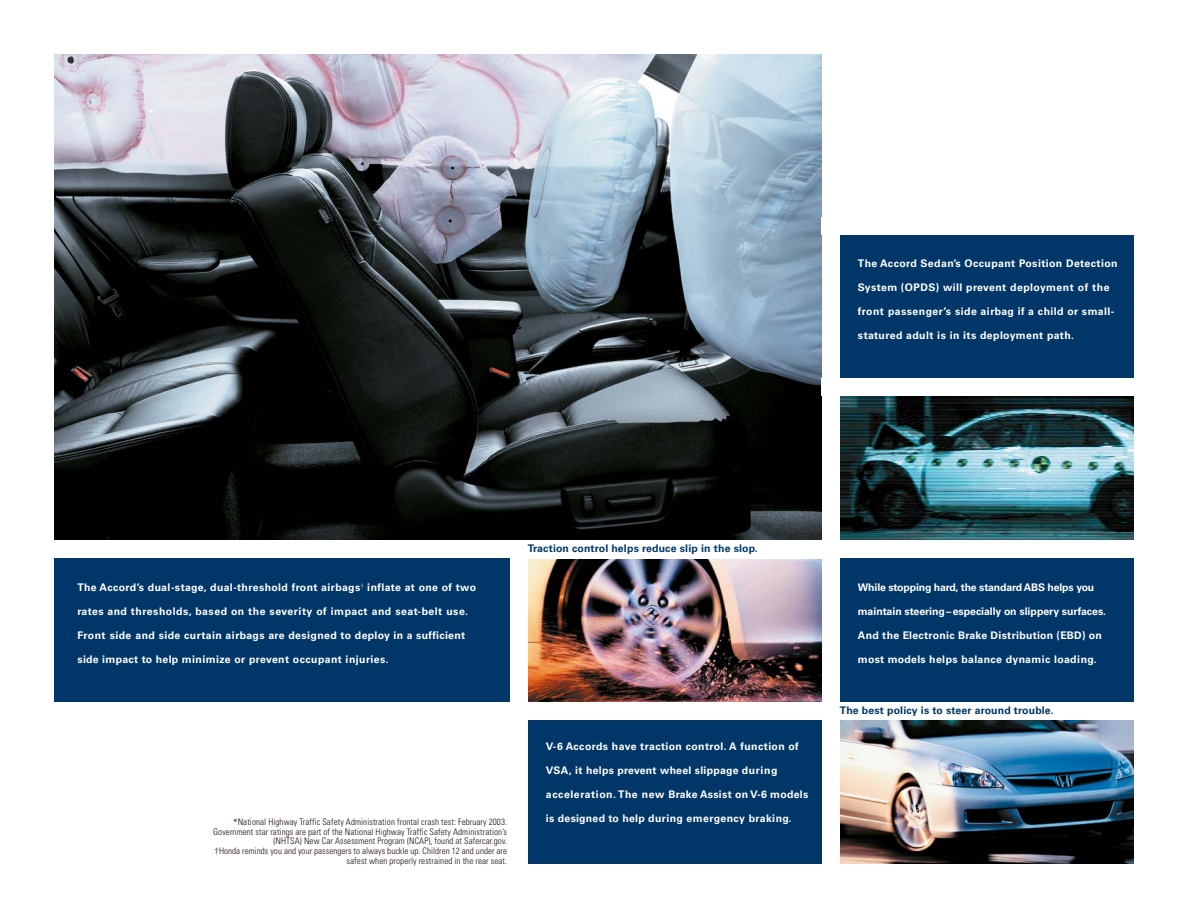
<style>
.page{position:relative;width:1188px;height:918px;background:#fff}
.page>*{position:absolute;margin:0;border:0;box-sizing:border-box;transform-origin:0 0}
.t1{font:700 10.5px "Univers";letter-spacing:.03em;color:#fff}
.t2{font:700 10.5px "Univers";letter-spacing:.015em;color:#003768}
.t3{font:700 10.5px "Univers";color:#fff}
.t4{font:700 10.5px "Univers";letter-spacing:-.02em;color:#fff}
.t5{font:300 condensed 9px/9.8px "Univers";letter-spacing:.01em;color:#1f120f;text-align:right}
.s1{font-family:"Caslon Five Forty";font-weight:400;font-stretch:normal}
</style>
<div class="page">
<div style="left:54px;top:558px;width:464px;height:144px;background:#003768"></div>
<img style="left:54px;top:54px;width:767px;height:486px">
<div style="left:528px;top:720px;width:294px;height:144px;background:#003768"></div>
<img style="left:528px;top:560px;width:294px;height:142px">
<div style="left:840px;top:234px;width:294px;height:144px;background:#003768"></div>
<div style="left:840px;top:558px;width:294px;height:144px;background:#003768"></div>
<img style="left:840px;top:396px;width:294px;height:144px">
<img style="left:840px;top:720px;width:294px;height:144px">
<div style="left:822px;top:217px;width:312px;height:18px;background:#fff"></div>
<div style="left:510px;top:540px;width:18px;height:329px;background:#fff"></div>
<p class="t1" style="left:858px;top:259px;width:261px">The Accord Sedan’s Occupant Position Detection</p>
<p class="t1" style="left:858px;top:283px;width:253px">System (OPDS) will prevent deployment of the</p>
<p class="t1" style="left:858px;top:307px;width:258px">front passenger’s side airbag if a child or small-</p>
<p class="t1" style="left:858px;top:331px;width:218px">statured adult is in its deployment path.</p>
<p class="t1" style="left:77px;top:584px;width:400px">The Accord’s dual-stage, dual-threshold front airbags<sup>†</sup> inflate at one of two</p>
<p class="t1" style="left:77px;top:608px;width:392px">rates and thresholds, based on the severity of impact and seat-belt use.</p>
<p class="t1" style="left:77px;top:632px;width:389px">Front side and side curtain airbags are designed to deploy in a sufficient</p>
<p class="t1" style="left:77px;top:656px;width:313px">side impact to help minimize or prevent occupant injuries.</p>
<p class="t2" style="left:528px;top:545px;width:231px">Traction control helps reduce slip in the slop.</p>
<p class="t5" style="left:213px;top:818px;width:296px"><span class="s1">*</span>National Highway Traffic Safety Administration frontal crash test: February 2003.<br>Government star ratings are part of the National Highway Traffic Safety Administration’s (NHTSA) New Car Assessment Program (NCAP), found at Safercar.gov.<br><span class="s1">†</span>Honda reminds you and your passengers to always buckle up. Children 12 and under are safest when properly restrained in the rear seat.</p>
<p class="t1" style="left:546px;top:743px;width:254px">V-6 Accords have traction control. A function of</p>
<p class="t1" style="left:546px;top:767px;width:233px">VSA, it helps prevent wheel slippage during</p>
<p class="t1" style="left:546px;top:791px;width:264px">acceleration. The new Brake Assist on V-6 models</p>
<p class="t1" style="left:546px;top:815px;width:247px">is designed to help during emergency braking.</p>
<p class="t4" style="left:858px;top:583px;width:238px">While stopping hard, the standard ABS helps you</p>
<p class="t3" style="left:858px;top:607px;width:250px">maintain steering – especially on slippery surfaces.</p>
<p class="t1" style="left:858px;top:631px;width:245px">And the Electronic Brake Distribution (EBD) on</p>
<p class="t1" style="left:858px;top:655px;width:240px">most models helps balance dynamic loading.</p>
<p class="t2" style="left:840px;top:707px;width:215px">The best policy is to steer around trouble.</p>
</div>
